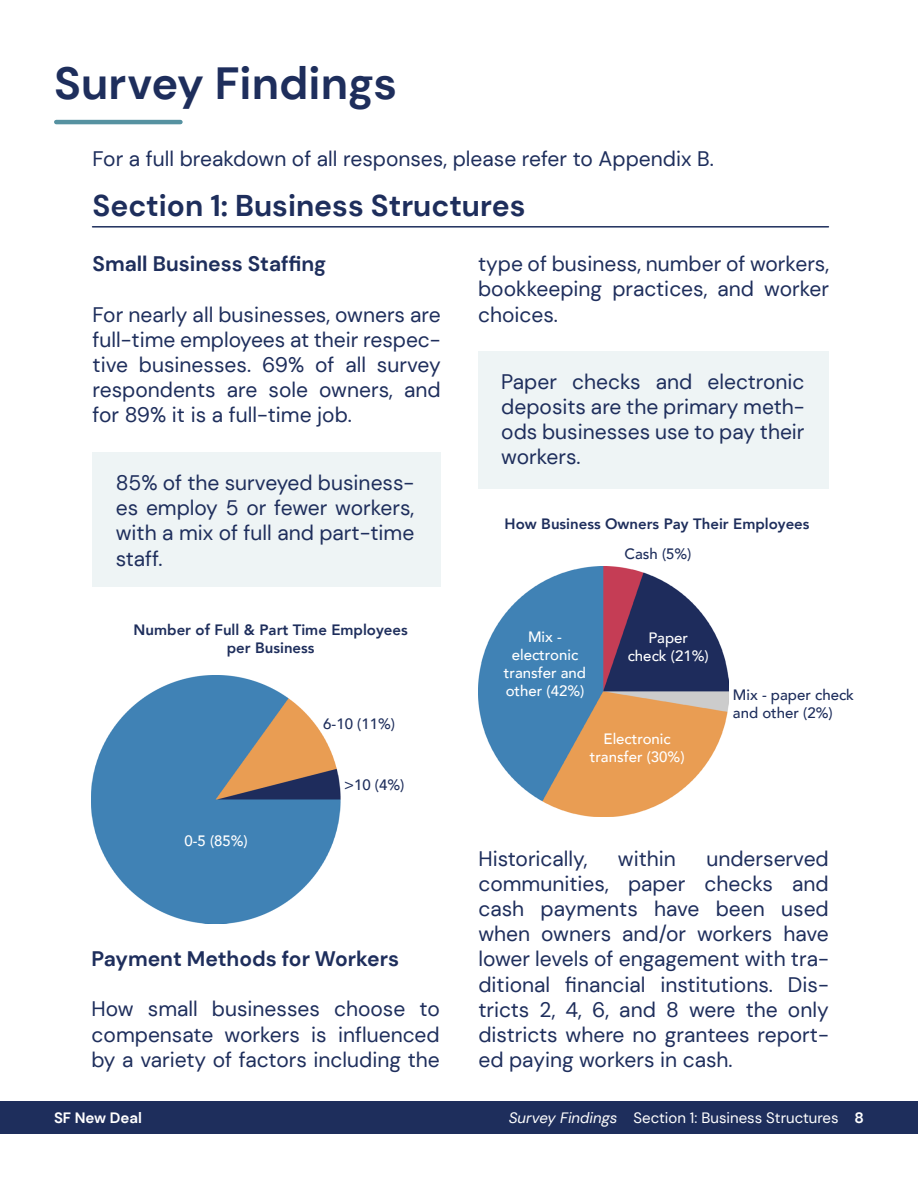
<style>
.page{position:relative;width:918px;height:1188px;background:#fff}
.page>*{position:absolute;margin:0;border:0;box-sizing:border-box;transform-origin:0 0}
.t1{font:700 45px "DM Sans";color:#1e2e5c}
.t2{font:700 30px "DM Sans";color:#1e2e5c}
.t3{font:21px/25.2px "DM Sans";color:#1e2e5c;text-align:justify}
.t4{font:700 21px "DM Sans";color:#1e2e5c}
.t5{font:500 15px/18px "Avenir";color:#fff;text-align:center}
.t6{font:800 15px/18px "Avenir";color:#1e2e5c;text-align:center}
.t7{font:500 15px/18px "Avenir";color:#1e2e5c}
.t8{font:15px "DM Sans";color:#fff}
.t9{font:700 15px "DM Sans";color:#fff}
.s1{font-style:italic}
.s2{font-weight:700}
</style>
<div class="page">
<hr style="left:56px;top:120px;width:124px;height:4px;background:#5692a1">
<div style="left:0;top:1102px;width:918px;height:32px;background:#1e2e5c"></div>
<img style="left:91px;top:675px;width:250px;height:249px">
<div style="left:93px;top:453px;width:348px;height:134px;background:#eef4f5"></div>
<img style="left:478px;top:566px;width:251px;height:251px">
<div style="left:478px;top:351px;width:350px;height:138px;background:#eef4f5"></div>
<hr style="left:93px;top:226px;width:735px;height:2px;background:#1e2e5c">
<h1 class="t1" style="left:54px;top:55px;width:345px">Survey Findings</h1>
<p class="t3" style="left:93px;top:146px;width:623px">For a full breakdown of all responses, please refer to Appendix B.</p>
<h2 class="t2" style="left:93px;top:186px;width:434px">Section 1: Business Structures</h2>
<p class="t4" style="left:93px;top:251px;width:235px">Small Business Staffing</p>
<p class="t3" style="left:93px;top:302px;width:350px">For nearly all businesses, owners are full-time employees at their respec&shy;tive businesses. 69% of all survey respondents are sole owners, and for 89% it is a full-time job.</p>
<p class="t3" style="left:478px;top:251px;width:353px">type of business, number of workers, bookkeeping practices, and worker choices.</p>
<p class="t3" style="left:501px;top:369px;width:305px">Paper checks and electronic deposits are the primary meth&shy;ods businesses use to pay their workers.</p>
<p class="t3" style="left:116px;top:470px;width:300px">85% of the surveyed business&shy;es employ 5 or fewer workers, with a mix of full and part-time staff.</p>
<p class="t6" style="left:134px;top:620px;width:276px">Number of Full &amp; Part Time Employees per Business</p>
<p class="t7" style="left:323px;top:714px;width:73px">6-10 (11%)</p>
<p class="t5" style="left:184px;top:831px;width:65px">0-5 (85%)</p>
<p class="t7" style="left:344px;top:775px;width:62px">&gt;10 (4%)</p>
<p class="t4" style="left:92px;top:946px;width:309px">Payment Methods for Workers</p>
<p class="t3" style="left:92px;top:996px;width:350px">How small businesses choose to compensate workers is influenced by a variety of factors including the</p>
<p class="t9" style="left:54px;top:1109px;width:90px">SF New Deal</p>
<p class="t6" style="left:505px;top:514px;width:306px">How Business Owners Pay Their Employees</p>
<p class="t7" style="left:625px;top:544px;width:68px">Cash (5%)</p>
<p class="t5" style="left:504px;top:627px;width:84px">Mix - electronic transfer and other (42%)</p>
<p class="t5" style="left:628px;top:628px;width:82px">Paper check (21%)</p>
<p class="t5" style="left:590px;top:729px;width:96px">Electronic transfer (30%)</p>
<p class="t7" style="left:733px;top:685px;width:123px">Mix - paper check and other (2%)</p>
<p class="t3" style="left:478px;top:846px;width:352px;text-indent:228px">underserved communities, paper checks and cash payments have been used when owners and/or workers have lower levels of engagement with tra&shy;ditional financial institutions. Dis&shy;tricts 2, 4, 6, and 8 were the only districts where no grantees report&shy;ed paying workers in cash.</p>
<p class="t3" style="left:478px;top:846px;width:111px">Historically,</p>
<p class="t3" style="left:618px;top:846px;width:60px">within</p>
<p class="t8" style="left:509px;top:1109px;width:357px"><span class="s1">Survey Findings</span> Section 1: Business Structures <span class="s2">8</span></p>
</div>
